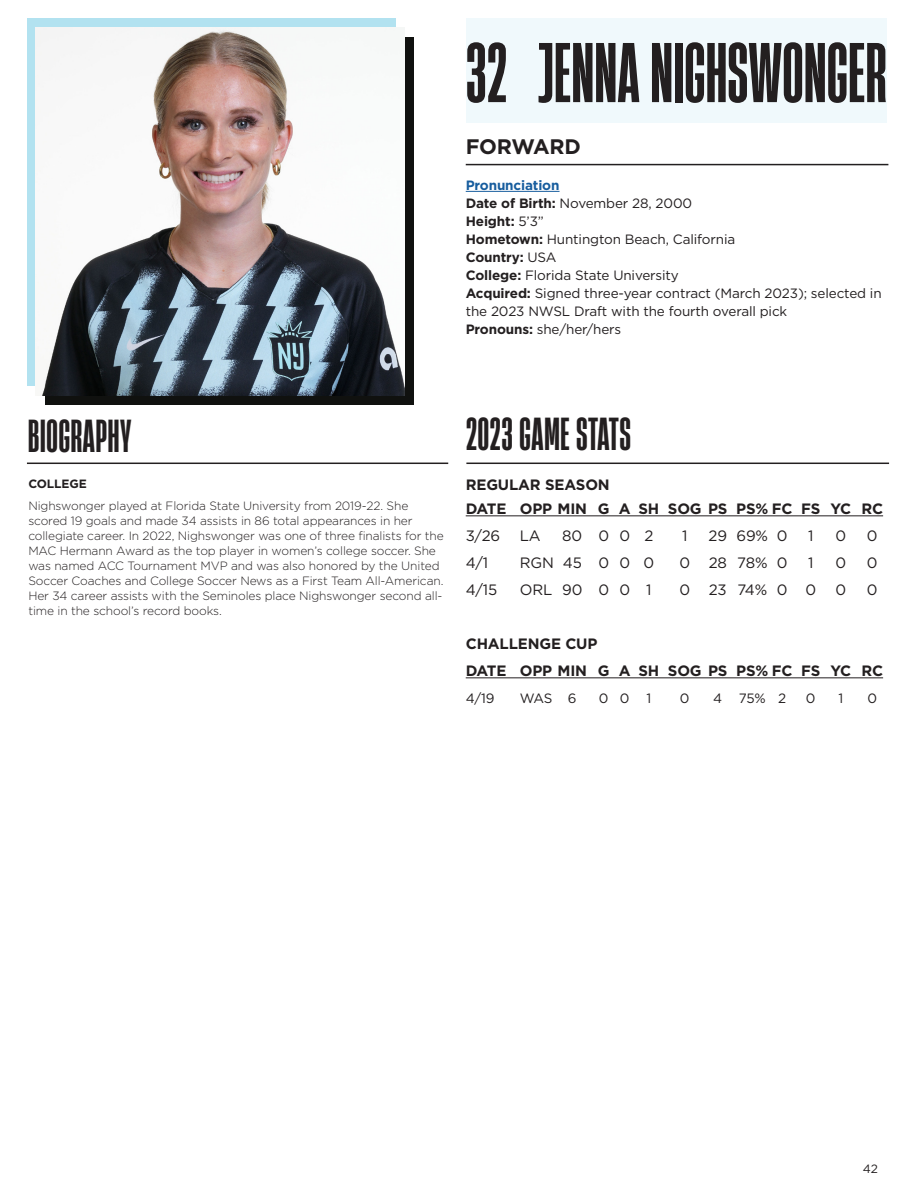
<style>
.page{position:relative;width:918px;height:1188px;background:#fff}
.page>*{position:absolute;margin:0;border:0;box-sizing:border-box;transform-origin:0 0}
.t1{font:700 79.5px "Heading Now 26";letter-spacing:.01em;color:#231f20}
.t2{font:700 43.5px "Heading Now 26";letter-spacing:.02em;color:#231f20}
.t3{font:700 21px "Gotham";letter-spacing:-.01em;color:#231f20}
.t4{font:700 15px "Gotham";letter-spacing:-.01em;color:#231f20}
.t5{font:15px "Gotham";letter-spacing:-.01em;color:#231f20}
.t6{font:13.5px/18px "Gotham";letter-spacing:-.01em;color:#231f20}
.t7{font:700 13.5px "Gotham";letter-spacing:-.01em;color:#231f20}
.t8{font:700 13.5px "Gotham";letter-spacing:-.01em;color:#175d9e}
.t9{font:300 12px/15px "Gotham";letter-spacing:-.01em;color:#231f20}
.t10{font:700 12px "Gotham";letter-spacing:-.01em;color:#231f20}
.t11{font:12px "Gotham";color:#231f20}
.s1{font-weight:700}
.s2{font-weight:400}
</style>
<div class="page">
<div style="left:27px;top:19px;width:368px;height:367px;background:#b2e2f0"></div>
<hr style="left:466px;top:515px;width:417px;height:1px;background:#231f20">
<hr style="left:466px;top:677px;width:417px;height:1px;background:#231f20">
<div style="left:45px;top:37px;width:368px;height:368px;background:linear-gradient(to right,#10110f,#10110f)"></div>
<div style="left:466px;top:19px;width:421px;height:104px;background:#f0f9fc"></div>
<hr style="left:466px;top:164px;width:422px;height:1px;background:#231f20">
<hr style="left:466px;top:191px;width:94px;height:1px;background:#175d9e">
<hr style="left:27px;top:463px;width:421px;height:1px;background:#231f20">
<hr style="left:466px;top:463px;width:423px;height:1px;background:#231f20">
<img style="left:36px;top:28px;width:368px;height:368px">
<p class="t1" style="left:466px;top:18px;width:421px">32 JENNA NIGHSWONGER</p>
<p class="t3" style="left:466px;top:133px;width:117px">FORWARD</p>
<p class="t8" style="left:466px;top:176px;width:95px">Pronunciation</p>
<p class="t6" style="left:466px;top:194px;width:228px"><span class="s1">Date of Birth:</span> November 28, 2000</p>
<p class="t7" style="left:466px;top:212px;width:80px">Height: <span class="s2">5’3”</span></p>
<p class="t6" style="left:466px;top:230px;width:271px"><span class="s1">Hometown:</span> Huntington Beach, California</p>
<p class="t7" style="left:466px;top:248px;width:92px">Country: <span class="s2">USA</span></p>
<p class="t6" style="left:466px;top:266px;width:215px"><span class="s1">College:</span> Florida State University</p>
<p class="t6" style="left:466px;top:284px;width:417px"><span class="s1">Acquired:</span> Signed three-year contract (March 2023); selected in the 2023 NWSL Draft with the fourth overall pick</p>
<p class="t6" style="left:466px;top:320px;width:157px"><span class="s1">Pronouns:</span> she/her/hers</p>
<p class="t2" style="left:28px;top:406px;width:105px">BIOGRAPHY</p>
<p class="t2" style="left:466px;top:404px;width:166px">2023 GAME STATS</p>
<p class="t10" style="left:28px;top:476px;width:60px">COLLEGE</p>
<p class="t9" style="left:28px;top:498px;width:417px">Nighswonger played at Florida State University from 2019-22. She scored 19 goals and made 34 assists in 86 total appearances in her collegiate career. In 2022, Nighswonger was one of three finalists for the MAC Hermann Award as the top player in women’s college soccer. She was named ACC Tournament MVP and was also honored by the United Soccer Coaches and College Soccer News as a First Team All-American.<br>Her 34 career assists with the Seminoles place Nighswonger second all&shy;time in the school’s record books.</p>
<p class="t4" style="left:466px;top:475px;width:146px">REGULAR SEASON</p>
<p class="t4" style="left:466px;top:499px;width:419px">DATE OPP MIN G A SH SOG PS PS% FC FS YC RC</p>
<p class="t5" style="left:466px;top:526px;width:36px">3/26</p>
<p class="t5" style="left:520px;top:526px;width:22px">LA</p>
<p class="t5" style="left:562px;top:526px;width:93px">80 00 2</p>
<p class="t5" style="left:682px;top:526px;width:7px">1</p>
<p class="t5" style="left:709px;top:526px;width:81px">29 69% 0</p>
<p class="t5" style="left:808px;top:526px;width:7px">1</p>
<p class="t5" style="left:835px;top:526px;width:12px">0</p>
<p class="t5" style="left:867px;top:526px;width:12px">0</p>
<p class="t5" style="left:466px;top:553px;width:24px">4/1</p>
<p class="t5" style="left:520px;top:553px;width:136px">RGN45 00 0</p>
<p class="t5" style="left:679px;top:553px;width:110px">0 28 78% 0</p>
<p class="t5" style="left:808px;top:553px;width:7px">1</p>
<p class="t5" style="left:835px;top:553px;width:12px">0</p>
<p class="t5" style="left:867px;top:553px;width:12px">0</p>
<p class="t5" style="left:466px;top:580px;width:33px">4/15</p>
<p class="t5" style="left:520px;top:580px;width:133px">ORL90 00 1</p>
<p class="t5" style="left:679px;top:580px;width:138px">0 2374%0 0</p>
<p class="t5" style="left:835px;top:580px;width:12px">0</p>
<p class="t5" style="left:867px;top:580px;width:12px">0</p>
<p class="t4" style="left:466px;top:634px;width:133px">CHALLENGE CUP</p>
<p class="t4" style="left:466px;top:661px;width:419px">DATE OPP MIN G A SH SOG PS PS% FC FS YC RC</p>
<p class="t6" style="left:466px;top:689px;width:30px">4/19</p>
<p class="t6" style="left:520px;top:689px;width:58px">WAS 6</p>
<p class="t6" style="left:599px;top:689px;width:54px">00 1</p>
<p class="t6" style="left:680px;top:689px;width:11px">0</p>
<p class="t6" style="left:713px;top:689px;width:75px">4 75% 2</p>
<p class="t6" style="left:806px;top:689px;width:11px">0</p>
<p class="t6" style="left:838px;top:689px;width:6px">1</p>
<p class="t6" style="left:867px;top:689px;width:11px">0</p>
<p class="t11" style="left:863px;top:1161px;width:17px">42</p>
</div>
